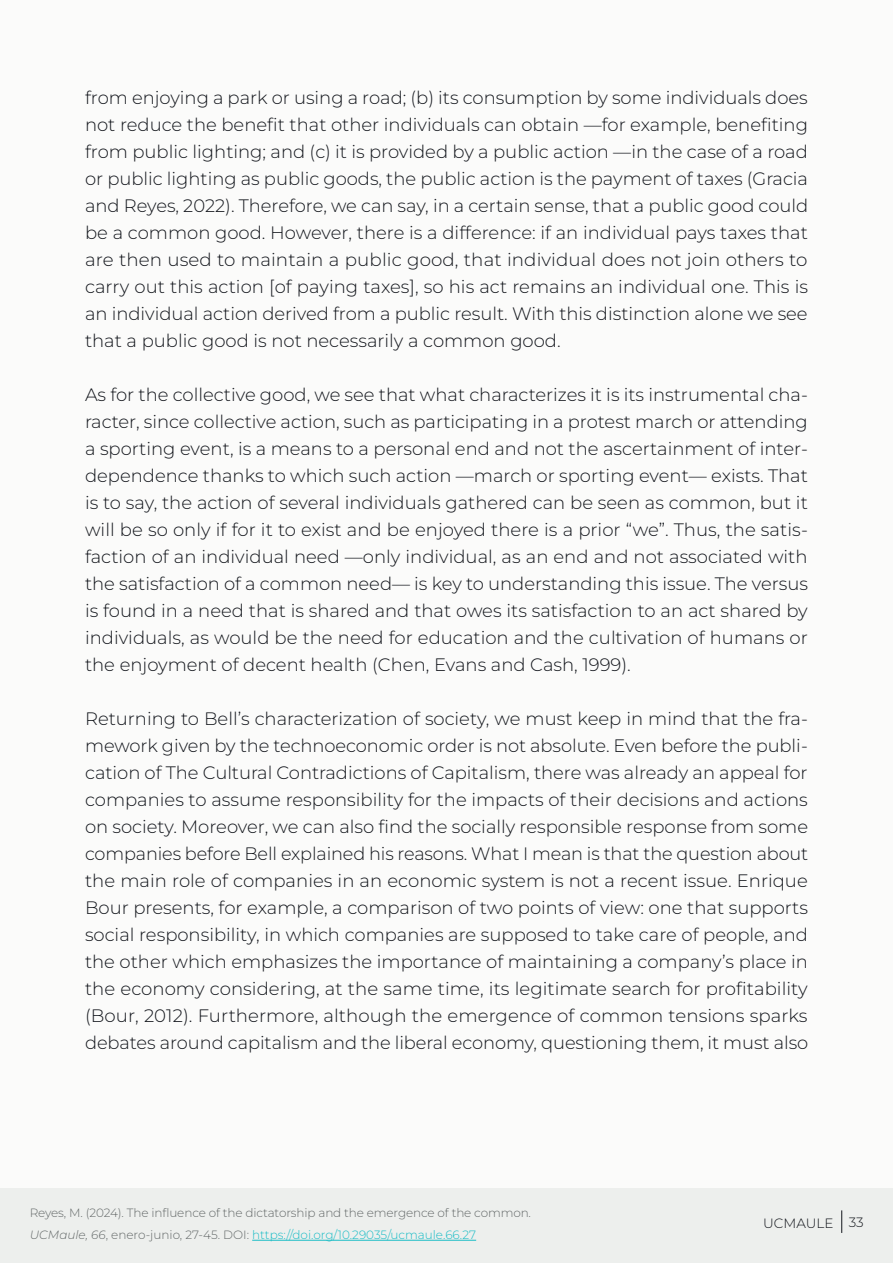
<style>
.page{position:relative;width:893px;height:1263px;background:#fbfbfa}
.page>*{position:absolute;margin:0;border:0;box-sizing:border-box;transform-origin:0 0}
.t1{font:300 18px/27px "Montserrat";color:#13161c;text-align:justify}
.t2{font:300 13.5px "Montserrat";color:#13161c}
.t3{font:300 12px "Montserrat";letter-spacing:-.01em;color:#646969}
.t4{font:300 12px "Montserrat";color:#19bcc6}
.s1{font-style:italic;color:#646969}
.s2{color:#646969}
</style>
<div class="page">
<div style="left:0;top:1188px;width:893px;height:75px;background:#edefed"></div>
<svg style="left:841px;top:1210px;width:1px;height:23px"></svg>
<hr style="left:252px;top:1240px;width:224px;height:1px;background:#19bcc6">
<p class="t1" style="left:85px;top:83px;width:725px">from enjoying a park or using a road; (b) its consumption by some individuals does not reduce the benefit that other individuals can obtain —for example, benefiting from public lighting; and (c) it is provided by a public action —in the case of a road or public lighting as public goods, the public action is the payment of taxes (Gracia and Reyes, 2022). Therefore, we can say, in a certain sense, that a public good could be a common good. However, there is a difference: if an individual pays taxes that are then used to maintain a public good, that individual does not join others to carry out this action [of paying taxes], so his act remains an individual one. This is an individual action derived from a public result. With this distinction alone we see that a public good is not necessarily a common good.</p>
<p class="t1" style="left:85px;top:380px;width:724px">As for the collective good, we see that what characterizes it is its instrumental cha&shy;racter, since collective action, such as participating in a protest march or attending a sporting event, is a means to a personal end and not the ascertainment of inter&shy;dependence thanks to which such action —march or sporting event— exists. That is to say, the action of several individuals gathered can be seen as common, but it will be so only if for it to exist and be enjoyed there is a prior “we”. Thus, the satis&shy;faction of an individual need —only individual, as an end and not associated with the satisfaction of a common need— is key to understanding this issue. The versus is found in a need that is shared and that owes its satisfaction to an act shared by individuals, as would be the need for education and the cultivation of humans or the enjoyment of decent health (Chen, Evans and Cash, 1999).</p>
<p class="t1" style="left:85px;top:704px;width:725px">Returning to Bell’s characterization of society, we must keep in mind that the fra&shy;mework given by the technoeconomic order is not absolute. Even before the publi&shy;cation of The Cultural Contradictions of Capitalism, there was already an appeal for companies to assume responsibility for the impacts of their decisions and actions on society. Moreover, we can also find the socially responsible response from some companies before Bell explained his reasons. What I mean is that the question about the main role of companies in an economic system is not a recent issue. Enrique Bour presents, for example, a comparison of two points of view: one that supports social responsibility, in which companies are supposed to take care of people, and the other which emphasizes the importance of maintaining a company’s place in the economy considering, at the same time, its legitimate search for profitability (Bour, 2012). Furthermore, although the emergence of common tensions sparks debates around capitalism and the liberal economy, questioning them, it must also</p>
<p class="t3" style="left:30px;top:1205px;width:503px">Reyes, M. (2024). The influence of the dictatorship and the emergence of the common.</p>
<p class="t4" style="left:30px;top:1226px;width:448px"><span class="s1">UCMaule, 66</span><span class="s2">, enero-junio, 27-45. DOI:</span> https://doi.org/10.29035/ucmaule.66.27</p>
<p class="t2" style="left:763px;top:1214px;width:102px">UCMAULE 33</p>
</div>
